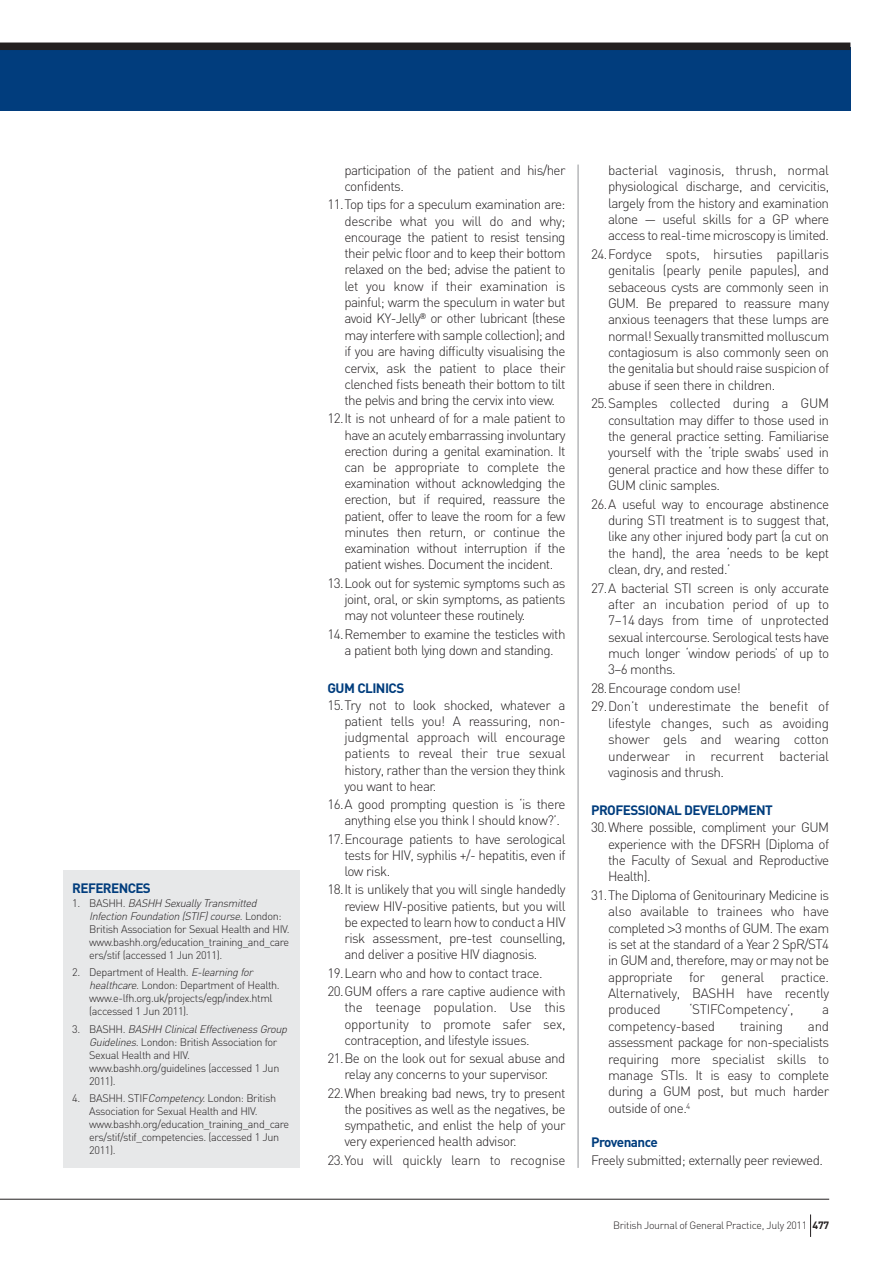
<style>
.page{position:relative;width:893px;height:1263px;background:#fff}
.page>*{position:absolute;margin:0;border:0;box-sizing:border-box;transform-origin:0 0}
.t1{font:300 13.5px/16.4px "DIN";letter-spacing:-.04em;color:#231f20;text-align:justify}
.t2{font:700 13.5px "DIN";letter-spacing:-.04em;color:#013d7d}
.t3{font:300 13.5px "DIN";letter-spacing:-.02em;color:#231f20}
.t4{font:300 10.8px/13px "DIN";letter-spacing:-.035em;color:#231f20}
.t5{font:300 10.5px "DIN";letter-spacing:-.025em;color:#231f20}
.s1{font-style:italic}
.s2{font-family:"Helvetica Neue"}
.s3{font-weight:700}
</style>
<div class="page">
<hr style="left:578px;top:165px;width:1px;height:1003px;background:#939598">
<hr style="left:0;top:1199px;width:829px;height:1px;background:#231f20">
<svg style="left:810px;top:1214px;width:1px;height:23px"></svg>
<div style="left:0;top:48px;width:850px;height:63px;background:#013d7d"></div>
<div style="left:0;top:43px;width:850px;height:7px;background:#231f20"></div>
<div style="left:64px;top:871px;width:236px;height:297px;background:#e7e8e9"></div>
<p class="t2" style="left:72px;top:880px;width:80px">REFERENCES</p>
<p class="t4" style="left:89px;top:896px;width:202px;text-indent:-17px">1 . B AS H H . <span class="s1">BASHH Sexually Transmitted Infection Foundation (STIF) course</span>. L o n d o n :<br>British Association for Sexual Health and HIV. www.bashh.org/education_training_and_care ers/stif (accessed 1 Jun 2011).</p>
<p class="t4" style="left:89px;top:966px;width:192px;text-indent:-17px">2. Department of Health. <span class="s1">E-learningfor healthcare.</span>London: Department of Health. www.e-lfh.org.uk/projects/egp/index.html (accessed 1 Jun 2011).</p>
<p class="t4" style="left:89px;top:1022px;width:201px;text-indent:-17px">3 . B A S H H . <span class="s1">BASHH Clinical Effectiveness Group Guidelines.</span>London: British Association for Sexual Health and HIV. www.bashh.org/guidelines (accessed 1 Jun 2011).</p>
<p class="t4" style="left:89px;top:1092px;width:201px;text-indent:-17px">4. BASHH. STIF<span class="s1">Competency.</span>London: British Association for Sexual Health and HIV. www.bashh.org/education_training_and_care ers/stif/stif_competencies. (accessed 1 Jun 2011).</p>
<p class="t1" style="left:344px;top:162px;width:223px">participation of the patient and his/her confidents.</p>
<p class="t1" style="left:344px;top:197px;width:223px;text-indent:-17px">11.Top tips for a speculum examination are: describe what you will do and why; encourage the patient to resist tensing their pelvic floor and to keep their bottom relaxed on the bed; advise the patient to let you know if their examination is painful; warm the speculum in water but avoid KY-Jelly➔ or other lubricant (these may interfere with sample collection); and if you are having difficulty visualising the cervix, ask the patient to place their clenched fists beneath their bottom to tilt the pelvis and bring the cervix into view.</p>
<p class="t1" style="left:344px;top:411px;width:223px;text-indent:-17px">12.It is not unheard of for a male patient to have an acutely embarrassing involuntary erection during a genital examination. It can be appropriate to complete the examination without acknowledging the erection, but if required, reassure the patient, offer to leave the room for a few minutes then return, or continue the examination without interruption if the patient wishes. Document the incident.</p>
<p class="t1" style="left:344px;top:575px;width:223px;text-indent:-17px">13.Look out for systemic symptoms such as joint, oral, or skin symptoms, as patients may not volunteer these routinely.</p>
<p class="t1" style="left:327px;top:626px;width:240px;text-align:center">14.Remember to examine the testicles with a patient both lying down and standing.</p>
<p class="t2" style="left:327px;top:680px;width:78px">GUM CLINICS</p>
<p class="t1" style="left:344px;top:697px;width:223px;text-indent:-17px">15.Try not to look shocked, whatever a patient tells you! A reassuring, non&shy;judgmental approach will encourage patients to reveal their true sexual history, rather than the version they think you want to hear.</p>
<p class="t1" style="left:344px;top:796px;width:223px;text-indent:-17px">16.A good prompting question is ‘is there anything else you think I should know?’.</p>
<p class="t1" style="left:344px;top:831px;width:223px;text-indent:-17px">17.Encourage patients to have serological tests for HIV, syphilis +/- hepatitis, even if low risk.</p>
<p class="t1" style="left:344px;top:882px;width:223px;text-indent:-17px">18.It is unlikely that you will single handedly review HIV-positive patients, but you will be expected to learn how to conduct a HIV risk assessment, pre-test counselling, and deliver a positive HIV diagnosis.</p>
<p class="t1" style="left:327px;top:964px;width:240px;line-height:18.3px">19.Learn who and how to contact trace.<br>20.GUM offers a rare captive audience with</p>
<p class="t1" style="left:344px;top:999px;width:223px">the teenage population. Use this opportunity to promote safer sex, contraception, and lifestyle issues.</p>
<p class="t1" style="left:327px;top:1050px;width:240px;text-align:center">21.Be on the look out for sexual abuse and relay any concerns to your supervisor.</p>
<p class="t1" style="left:344px;top:1085px;width:223px;text-indent:-17px">22.When breaking bad news, try to present the positives as well as the negatives, be sympathetic, and enlist the help of your very experienced health advisor.</p>
<p class="t3" style="left:327px;top:1152px;width:240px">23.You will quickly learn to recognise</p>
<p class="t1" style="left:608px;top:162px;width:223px">bacterial vaginosis, thrush, normal physiological discharge, and cervicitis, largely from the history and examination alone — useful skills for a GP where access to real-time microscopy is limited.</p>
<p class="t1" style="left:608px;top:246px;width:223px;text-indent:-17px">24.Fordyce spots, hirsuties papillaris genitalis (pearly penile papules), and sebaceous cysts are commonly seen in GUM. Be prepared to reassure many anxious teenagers that these lumps are normal! Sexually transmitted molluscum contagiosum is also commonly seen on the genitalia but should raise suspicion of abuse if seen there in children.</p>
<p class="t1" style="left:608px;top:395px;width:223px;text-indent:-17px">25.Samples collected during a GUM consultation may differ to those used in the general practice setting. Familiarise yourself with the ‘triple swabs’ used in general practice and how these differ to GUM clinic samples.</p>
<p class="t1" style="left:608px;top:496px;width:223px;text-indent:-17px">26.A useful way to encourage abstinence during STI treatment is to suggest that, like any other injured body part (a cut on the hand), the area ‘needs to be kept clean, dry, and rested.’</p>
<p class="t1" style="left:608px;top:580px;width:223px;text-indent:-17px">27.A bacterial STI screen is only accurate after an incubation period of up to 7–14 days from time of unprotected sexual intercourse. Serological tests have much longer ‘window periods’ of up to 3–6 months.</p>
<p class="t1" style="left:591px;top:679px;width:240px;line-height:18.5px">28.Encourage condom use!<br>29.Don’t underestimate the benefit of</p>
<p class="t1" style="left:608px;top:715px;width:223px">lifestyle changes, such as avoiding shower gels and wearing cotton underwear in recurrent bacterial vaginosis and thrush.</p>
<p class="t2" style="left:591px;top:802px;width:183px">PROFESSIONAL DEVELOPMENT</p>
<p class="t1" style="left:608px;top:819px;width:223px;text-indent:-17px">30.Where possible, compliment your GUM experience with the DFSRH (Diploma of the Faculty of Sexual and Reproductive Health).</p>
<p class="t1" style="left:608px;top:887px;width:223px;text-indent:-17px">31.The Diploma of Genitourinary Medicine is also available to trainees who have completed <span class="s2">&gt;</span>3 months of GUM. The exam is set at the standard of a Year 2 SpR/ST4 in GUM and, therefore, may or may not be appropriate for general practice.<br>Alternatively, BASHH have recently produced</p>
<p class="t1" style="left:689px;top:1001px;width:106px">‘STIFCompetency’,</p>
<p class="t1" style="left:822px;top:1001px;width:9px">a</p>
<p class="t1" style="left:608px;top:1018px;width:109px">competency-based</p>
<p class="t1" style="left:740px;top:1018px;width:45px">training</p>
<p class="t1" style="left:608px;top:1018px;width:223px;text-indent:200px">and assessment package for non-specialists requiring more specialist skills to manage STIs. It is easy to complete during a GUM post, but much harder outside of one.<sup>4</sup></p>
<p class="t2" style="left:591px;top:1134px;width:68px">Provenance</p>
<p class="t1" style="left:591px;top:1152px;width:233px">Freely submitted; externally peer reviewed.</p>
<p class="t5" style="left:613px;top:1219px;width:218px">British Journal of General Practice, July 2011 <span class="s3">477</span></p>
</div>
